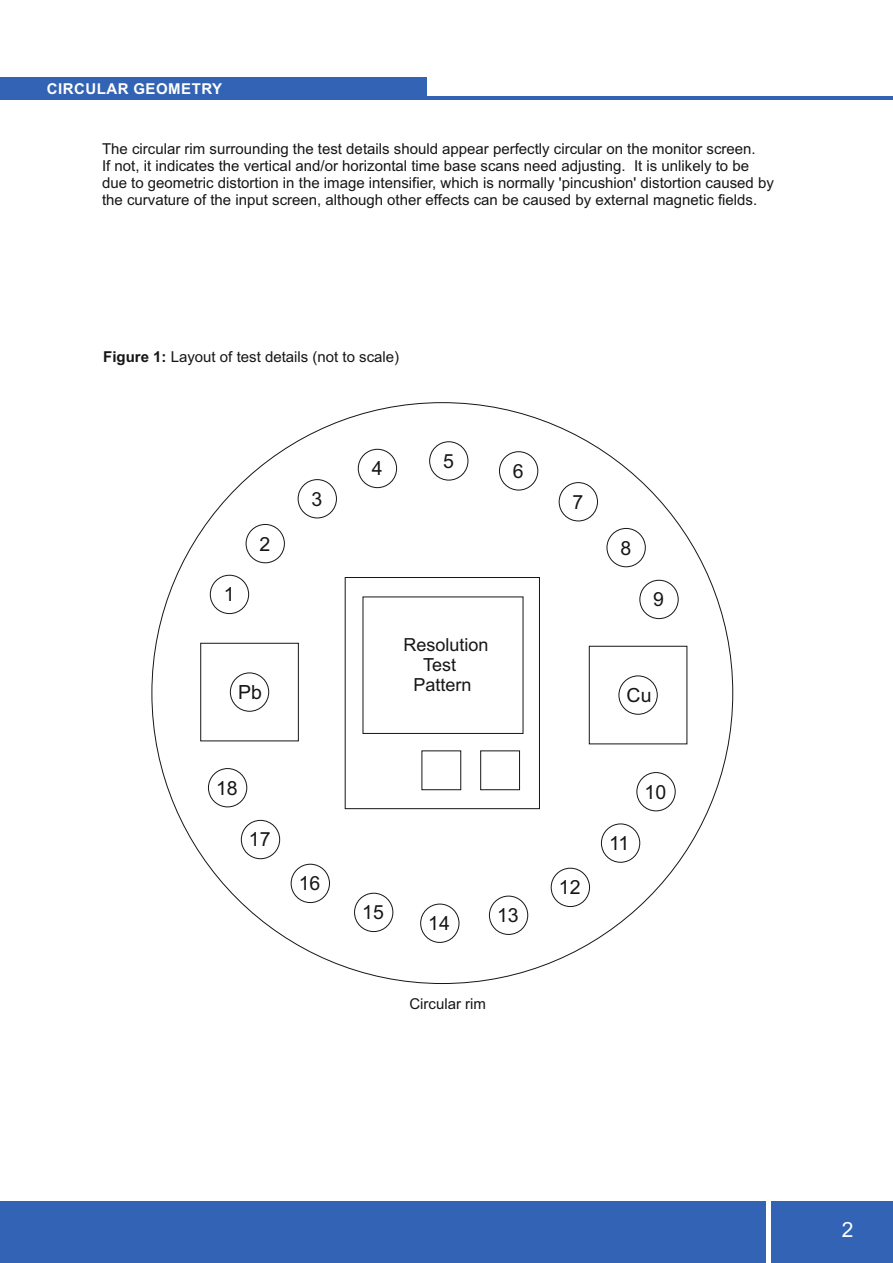
<style>
.page{position:relative;width:893px;height:1263px;background:#fff}
.page>*{position:absolute;margin:0;border:0;box-sizing:border-box;transform-origin:0 0}
.t1{font:21px "Arial";color:#fff}
.t2{font:19.5px "Arial";color:#151616}
.t3{font:18px "Arial";color:#151616}
.t4{font:15px/16.8px "Arial";color:#151616}
.t5{font:700 15px "Arial";letter-spacing:.035em;color:#fff}
.s1{font-weight:700}
</style>
<div class="page">
<div style="left:0;top:1201px;width:893px;height:62px;background:#3363b5"></div>
<hr style="left:766px;top:1189px;width:4px;height:74px;background:#fff">
<div style="left:0;top:96px;width:893px;height:5px;background:#3363b5"></div>
<div style="left:0;top:77px;width:427px;height:22px;background:#3363b5"></div>
<div style="left:200px;top:643px;width:99px;height:98px;border:1px solid #151616"></div>
<div style="left:230px;top:672px;width:39px;height:40px;border:1px solid #151616;border-radius:50%"></div>
<div style="left:589px;top:646px;width:98px;height:98px;border:1px solid #151616"></div>
<div style="left:618px;top:675px;width:40px;height:40px;border:1px solid #151616;border-radius:50%"></div>
<div style="left:208px;top:768px;width:39px;height:39px;border:1px solid #151616;border-radius:50%"></div>
<div style="left:241px;top:820px;width:39px;height:39px;border:1px solid #151616;border-radius:50%"></div>
<div style="left:291px;top:864px;width:39px;height:39px;border:1px solid #151616;border-radius:50%"></div>
<div style="left:354px;top:893px;width:39px;height:39px;border:1px solid #151616;border-radius:50%"></div>
<div style="left:420px;top:904px;width:39px;height:39px;border:1px solid #151616;border-radius:50%"></div>
<div style="left:489px;top:896px;width:39px;height:39px;border:1px solid #151616;border-radius:50%"></div>
<div style="left:551px;top:868px;width:39px;height:39px;border:1px solid #151616;border-radius:50%"></div>
<div style="left:601px;top:823px;width:39px;height:40px;border:1px solid #151616;border-radius:50%"></div>
<div style="left:636px;top:772px;width:40px;height:39px;border:1px solid #151616;border-radius:50%"></div>
<div style="left:345px;top:577px;width:195px;height:232px;border:1px solid #151616"></div>
<div style="left:480px;top:750px;width:40px;height:40px;border:1px solid #151616"></div>
<div style="left:210px;top:575px;width:39px;height:39px;border:1px solid #151616;border-radius:50%"></div>
<div style="left:246px;top:524px;width:39px;height:39px;border:1px solid #151616;border-radius:50%"></div>
<div style="left:298px;top:479px;width:39px;height:39px;border:1px solid #151616;border-radius:50%"></div>
<div style="left:429px;top:441px;width:39px;height:39px;border:1px solid #151616;border-radius:50%"></div>
<div style="left:499px;top:451px;width:39px;height:39px;border:1px solid #151616;border-radius:50%"></div>
<div style="left:559px;top:482px;width:39px;height:39px;border:1px solid #151616;border-radius:50%"></div>
<div style="left:607px;top:528px;width:39px;height:39px;border:1px solid #151616;border-radius:50%"></div>
<div style="left:639px;top:580px;width:40px;height:39px;border:1px solid #151616;border-radius:50%"></div>
<div style="left:358px;top:449px;width:39px;height:39px;border:1px solid #151616;border-radius:50%"></div>
<p class="t5" style="left:47px;top:83px;width:177px">CIRCULAR GEOMETRY</p>
<p class="t4" style="left:102px;top:142px;width:673px">The circular rim surrounding the test details should appear perfectly circular on the monitor screen.<br>If not, it indicates the vertical and/or horizontal time base scans need adjusting. It is unlikely to be due to geometric distortion in the image intensifier, which is normally 'pincushion' distortion caused by the curvature of the input screen, although other effects can be caused by external magnetic fields.</p>
<p class="t4" style="left:103px;top:349px;width:297px"><span class="s1">Figure 1:</span> Layout of test details (not to scale)</p>
<h2 class="t2" style="left:372px;top:461px;width:12px">4</h2>
<h2 class="t2" style="left:443px;top:454px;width:12px">5</h2>
<h2 class="t2" style="left:513px;top:464px;width:12px">6</h2>
<h2 class="t2" style="left:312px;top:492px;width:12px">3</h2>
<h2 class="t2" style="left:573px;top:495px;width:12px">7</h2>
<h2 class="t2" style="left:260px;top:536px;width:12px">2</h2>
<h2 class="t2" style="left:620px;top:540px;width:12px">8</h2>
<h2 class="t2" style="left:224px;top:587px;width:12px">1</h2>
<h2 class="t2" style="left:653px;top:592px;width:12px">9</h2>
<p class="t3" style="left:403px;top:637px;width:87px">Resolution</p>
<p class="t3" style="left:423px;top:657px;width:35px">Test</p>
<p class="t3" style="left:413px;top:678px;width:60px">Pattern</p>
<h2 class="t2" style="left:238px;top:685px;width:25px">Pb</h2>
<h2 class="t2" style="left:627px;top:688px;width:26px">Cu</h2>
<h2 class="t2" style="left:216px;top:780px;width:23px">18</h2>
<h2 class="t2" style="left:249px;top:832px;width:23px">17</h2>
<h2 class="t2" style="left:299px;top:876px;width:23px">16</h2>
<h2 class="t2" style="left:362px;top:905px;width:23px">15</h2>
<h2 class="t2" style="left:428px;top:916px;width:23px">14</h2>
<h2 class="t2" style="left:497px;top:908px;width:23px">13</h2>
<p class="t4" style="left:409px;top:997px;width:78px">Circular rim</p>
<h2 class="t2" style="left:559px;top:880px;width:23px">12</h2>
<h2 class="t2" style="left:609px;top:836px;width:22px">11</h2>
<h2 class="t2" style="left:644px;top:784px;width:23px">10</h2>
<h1 class="t1" style="left:842px;top:1222px;width:13px">2</h1>
</div>
